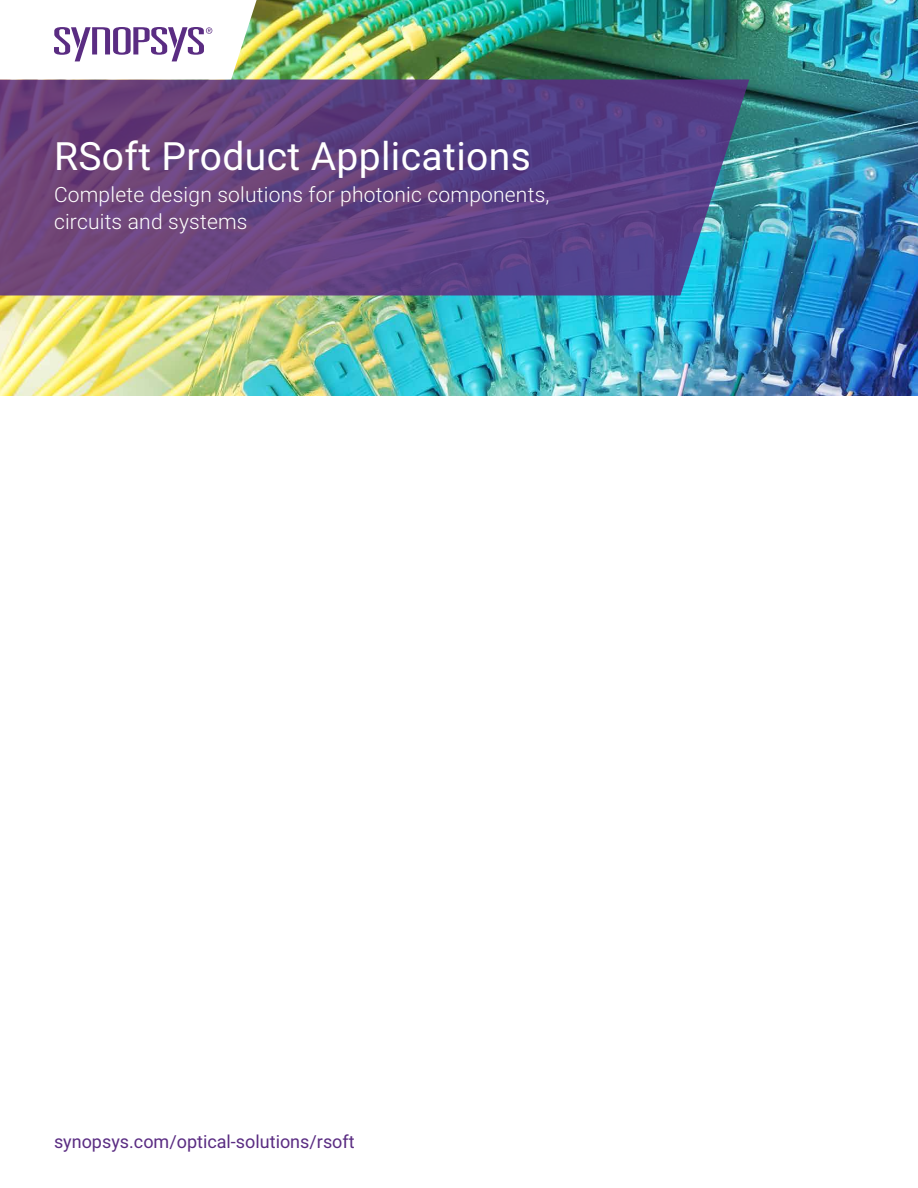
<style>
.page{position:relative;width:918px;height:1188px;background:#fff}
.page>*{position:absolute;margin:0;border:0;box-sizing:border-box;transform-origin:0 0}
.t1{font:39px "Roboto";letter-spacing:.01em;color:#fff}
.SUBTITLE{font:300 21px/27px "Roboto";letter-spacing:.01em;color:#fff}
.URL_-_COVER{font:18px "Roboto";color:#5a2c82}
</style>
<div class="page">
<img style="left:0;top:0;width:918px;height:396px">
<svg style="left:0;top:80px;width:749px;height:216px;background:#5e4583"></svg>
<svg style="left:0;top:0;width:257px;height:80px"></svg>
<p class="t1" style="left:54px;top:129px;width:478px">RSoft Product Applications</p>
<p class="SUBTITLE" style="left:54px;top:180px;width:497px">Complete design solutions for photonic components, circuits and systems</p>
<p class="URL_-_COVER" style="left:54px;top:1128px;width:302px">synopsys.com/optical-solutions/rsoft</p>
</div>
